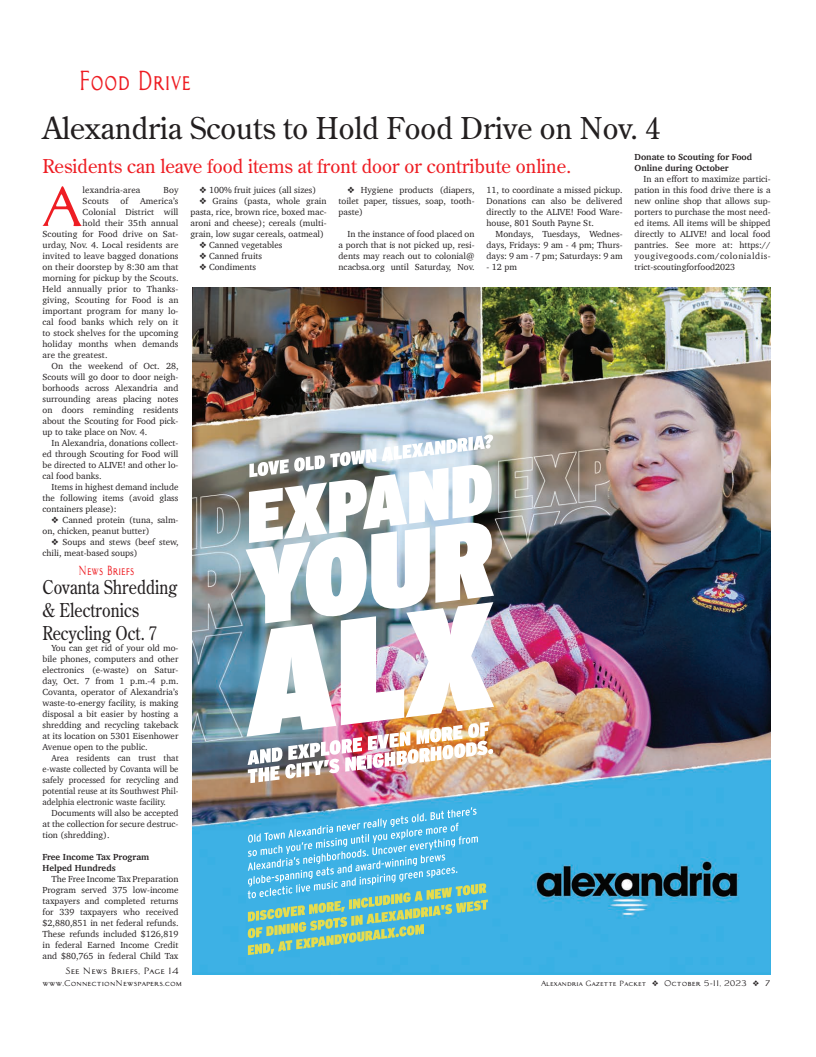
<style>
.page{position:relative;width:816px;height:1057px;background:#fff}
.page>*{position:absolute;margin:0;border:0;box-sizing:border-box;transform-origin:0 0}
.Drop_Cap_4_RED{font:55.2px "Architect Bold V";color:#ee1d23}
._30hd{font:30px "Century Old Style";color:#231f20}
.hdr_30{font:27px "Architect Bold V";color:#ee1d23;scale:.7 1}
.sh{font:19px "Century Old Style";color:#ee1d23}
.mh{font:19px/23px "Century Old Style";color:#231f20;scale:.86 1}
.hdr_15{font:13px "Architect Bold V";color:#ee1d23;scale:.7 1}
.bt{font:9px/11px "Charter";color:#231f20;text-align:justify}
.Drop_Cap_4_RED-2{font:9px "Charter";letter-spacing:.01em;color:#231f20}
.bt-2{font:9px/11px "Charter";color:#231f20;text-align:justify;scale:.95 1}
.cl{font:700 9px/11px "Charter";color:#231f20}
._1b{font:9px "Architect Bold V";color:#231f20}
.t1{font:8px "Architect Bold V";color:#231f20}
.t2{font:7.4px "Architect Bold V";color:#231f20}
.s1{font-size:8px}
</style>
<div class="page">
<img style="left:193px;top:288px;width:577px;height:686px">
<img style="left:465px;top:468px;width:295px;height:286px">
<p class="hdr_30" style="left:78px;top:66px;width:162px">Food Drive</p>
<p class="_30hd" style="left:42px;top:109px;width:619px">Alexandria Scouts to Hold Food Drive on Nov. 4</p>
<p class="sh" style="left:42px;top:154px;width:530px">Residents can leave food items at front door or contribute online.</p>
<p class="Drop_Cap_4_RED" style="left:42px;top:175px;width:41px">A</p>
<p class="Drop_Cap_4_RED-2" style="left:83px;top:182px;width:59px">lexandria-area</p>
<p class="Drop_Cap_4_RED-2" style="left:164px;top:182px;width:16px">Boy</p>
<p class="Drop_Cap_4_RED-2" style="left:83px;top:193px;width:28px">Scouts</p>
<p class="Drop_Cap_4_RED-2" style="left:120px;top:193px;width:9px">of</p>
<p class="Drop_Cap_4_RED-2" style="left:140px;top:193px;width:40px">America’s</p>
<p class="Drop_Cap_4_RED-2" style="left:83px;top:204px;width:97px">Colonial District will</p>
<p class="Drop_Cap_4_RED-2" style="left:83px;top:215px;width:97px">hold their 35th annual</p>
<p class="Drop_Cap_4_RED-2" style="left:42px;top:226px;width:137px">Scouting for Food drive on Sat-</p>
<p class="Drop_Cap_4_RED-2" style="left:42px;top:237px;width:137px">urday, Nov. 4. Local residents are</p>
<p class="Drop_Cap_4_RED-2" style="left:42px;top:248px;width:137px">invited to leave bagged donations</p>
<p class="Drop_Cap_4_RED-2" style="left:42px;top:259px;width:137px">on their doorstep by 8:30 am that</p>
<p class="Drop_Cap_4_RED-2" style="left:42px;top:270px;width:138px">morning for pickup by the Scouts.</p>
<p class="Drop_Cap_4_RED-2" style="left:42px;top:281px;width:137px">Held annually prior to Thanks-</p>
<p class="Drop_Cap_4_RED-2" style="left:42px;top:292px;width:138px">giving, Scouting for Food is an</p>
<p class="Drop_Cap_4_RED-2" style="left:42px;top:303px;width:137px">important program for many lo-</p>
<p class="Drop_Cap_4_RED-2" style="left:42px;top:314px;width:137px">cal food banks which rely on it</p>
<p class="Drop_Cap_4_RED-2" style="left:42px;top:325px;width:137px">to stock shelves for the upcoming</p>
<p class="Drop_Cap_4_RED-2" style="left:42px;top:336px;width:137px">holiday months when demands</p>
<p class="Drop_Cap_4_RED-2" style="left:42px;top:347px;width:67px">are the greatest.</p>
<p class="bt" style="left:42px;top:360px;width:137px;text-indent:9px">On the weekend of Oct. 28, Scouts will go door to door neigh&shy;borhoods across Alexandria and surrounding areas placing notes on doors reminding residents about the Scouting for Food pick&shy;up to take place on Nov. 4.</p>
<p class="bt" style="left:42px;top:437px;width:137px;text-indent:9px">In Alexandria, donations collect&shy;ed through Scouting for Food will be directed to ALIVE! and other lo&shy;cal food banks.</p>
<p class="bt" style="left:42px;top:481px;width:137px;text-indent:9px">Items in highest demand include the following items (avoid glass containers please):</p>
<p class="bt" style="left:42px;top:514px;width:137px;text-indent:9px">❖ Canned protein (tuna, salm&shy;on, chicken, peanut butter)</p>
<p class="bt" style="left:42px;top:536px;width:137px;text-indent:9px">❖ Soups and stews (beef stew, chili, meat-based soups)</p>
<p class="hdr_15" style="left:78px;top:562px;width:81px">News Briefs</p>
<p class="mh" style="left:42px;top:575px;width:158px">Covanta Shredding &amp; Electronics</p>
<p class="mh" style="left:42px;top:621px;width:135px">Recycling Oct. 7</p>
<p class="bt" style="left:42px;top:642px;width:137px;text-indent:9px">You can get rid of your old mo&shy;bile phones, computers and other electronics (e-waste) on Satur&shy;day, Oct. 7 from 1 p.m.-4 p.m.<br>Covanta, operator of Alexandria’s waste-to-energy facility, is making disposal a bit easier by hosting a shredding and recycling takeback at its location on 5301 Eisenhower Avenue open to the public.</p>
<p class="bt-2" style="left:42px;top:752px;width:145px;text-indent:9px">Area residents can trust that e-waste collected by Covanta will be safely processed for recycling and potential reuse at its Southwest Phil&shy;adelphia electronic waste facility.</p>
<p class="bt" style="left:42px;top:807px;width:137px;text-indent:9px">Documents will also be accepted at the collection for secure destruc&shy;tion (shredding).</p>
<p class="cl" style="left:42px;top:851px;width:108px">Free Income Tax Program<br>Helped Hundreds</p>
<p class="bt" style="left:42px;top:873px;width:137px;text-indent:9px">The Free Income Tax Preparation Program served 375 low-income taxpayers and completed returns for 339 taxpayers who received $2,880,851 in net federal refunds.<br>These refunds included $126,819 in federal Earned Income Credit and $80,765 in federal Child Tax</p>
<p class="_1b" style="left:65px;top:965px;width:115px">See News Briefs, Page 14</p>
<p class="bt" style="left:199px;top:184px;width:118px">❖ 100% fruit juices (all sizes)</p>
<p class="bt" style="left:190px;top:195px;width:137px;text-indent:9px">❖ Grains (pasta, whole grain pasta, rice, brown rice, boxed mac&shy;aroni and cheese); cereals (multi&shy;grain, low sugar cereals, oatmeal)</p>
<p class="bt" style="left:199px;top:239px;width:85px">❖ Canned vegetables</p>
<p class="bt" style="left:199px;top:250px;width:64px">❖ Canned fruits</p>
<p class="bt" style="left:199px;top:261px;width:58px">❖ Condiments</p>
<p class="bt" style="left:338px;top:184px;width:137px;text-indent:9px">❖ Hygiene products (diapers, toilet paper, tissues, soap, tooth&shy;paste)</p>
<p class="bt" style="left:338px;top:228px;width:137px;text-indent:9px">In the instance of food placed on a porch that is not picked up, resi&shy;dents may reach out to colonial@ ncacbsa.org until Saturday, Nov.</p>
<p class="bt" style="left:486px;top:184px;width:137px">11, to coordinate a missed pickup.<br>Donations can also be delivered directly to the ALIVE! Food Ware&shy;house, 801 South Payne St.</p>
<p class="bt" style="left:486px;top:228px;width:137px;text-indent:9px">Mondays, Tuesdays, Wednes&shy;days, Fridays: 9 am - 4 pm; Thurs&shy;days: 9 am - 7 pm; Saturdays: 9 am</p>
<p class="bt" style="left:486px;top:261px;width:32px">- 12 pm</p>
<p class="cl" style="left:634px;top:151px;width:119px">Donate to Scouting for Food<br>Online during October</p>
<p class="bt" style="left:634px;top:173px;width:138px;text-indent:9px">In an effort to maximize partici&shy;pation in this food drive there is a new online shop that allows sup&shy;porters to purchase the most need&shy;ed items. All items will be shipped directly to ALIVE! and local food pantries. See more at: https:// yougivegoods.com/colonialdis&shy;trict-scoutingforfood2023</p>
<p class="t1" style="left:42px;top:978px;width:141px">www.ConnectionNewspapers.com</p>
<p class="t2" style="left:541px;top:979px;width:231px">Alexandria Gazette Packet ❖ <span class="s1">October 5-11, 2023</span> ❖ <span class="s1">7</span></p>
</div>
